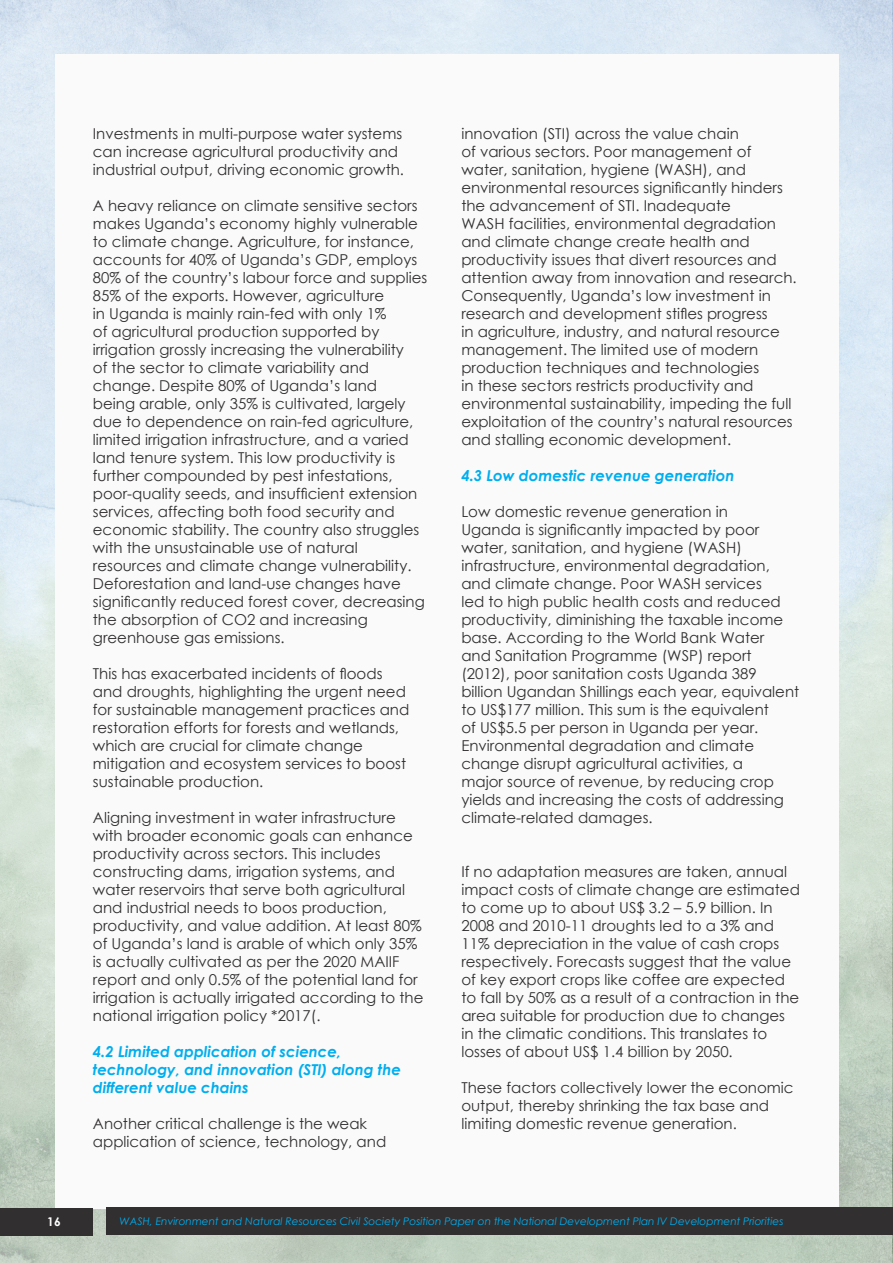
<style>
.page{position:relative;width:893px;height:1263px;background:#fff}
.page>*{position:absolute;margin:0;border:0;box-sizing:border-box;transform-origin:0 0}
.t1{font:15px/18px "Century Gothic";color:#312f30}
.t2{font:italic 700 15px/18px "Century Gothic";color:#00aeef}
.t3{font:700 12px "Century Gothic";color:#fff}
.t4{font:italic 10.5px "Century Gothic";color:#00aeef}
</style>
<div class="page">
<img style="left:0;top:0;width:893px;height:1263px">
<div style="left:55px;top:55px;width:783px;height:1154px;background:#fafafa"></div>
<div style="left:106px;top:1207px;width:787px;height:28px;background:#312f30"></div>
<div style="left:0;top:1208px;width:92px;height:27px;background:#312f30"></div>
<p class="t1" style="left:93px;top:124px;width:313px">Investments in multi-purpose water systems can increase agricultural productivity and industrial output, driving economic growth.</p>
<p class="t1" style="left:93px;top:196px;width:336px">A heavy reliance on climate sensitive sectors makes Uganda’s economy highly vulnerable to climate change. Agriculture, for instance, accounts for 40% of Uganda’s GDP, employs 80% of the country’s labour force and supplies 85% of the exports. However, agriculture<br>in Uganda is mainly rain-fed with only 1%<br>of agricultural production supported by irrigation grossly increasing the vulnerability<br>of the sector to climate variability and change. Despite 80% of Uganda’s land<br>being arable, only 35% is cultivated, largely due to dependence on rain-fed agriculture, limited irrigation infrastructure, and a varied land tenure system. This low productivity is further compounded by pest infestations, poor-quality seeds, and insufficient extension services, affecting both food security and economic stability. The country also struggles with the unsustainable use of natural resources and climate change vulnerability.<br>Deforestation and land-use changes have significantly reduced forest cover, decreasing the absorption of CO2 and increasing greenhouse gas emissions.</p>
<p class="t1" style="left:93px;top:664px;width:318px">This has exacerbated incidents of floods and droughts, highlighting the urgent need for sustainable management practices and restoration efforts for forests and wetlands, which are crucial for climate change mitigation and ecosystem services to boost sustainable production.</p>
<p class="t1" style="left:93px;top:808px;width:332px">Aligning investment in water infrastructure with broader economic goals can enhance productivity across sectors. This includes constructing dams, irrigation systems, and water reservoirs that serve both agricultural and industrial needs to boos production, productivity, and value addition. At least 80% of Uganda’s land is arable of which only 35% is actually cultivated as per the 2020 MAIIF report and only 0.5% of the potential land for irrigation is actually irrigated according to the national irrigation policy *2017(.</p>
<p class="t2" style="left:93px;top:1042px;width:310px">4.2 Limited application of science, technology, and innovation (STI) along the different value chains</p>
<p class="t1" style="left:93px;top:1114px;width:295px">Another critical challenge is the weak application of science, technology, and</p>
<p class="t1" style="left:461px;top:124px;width:337px">innovation (STI) across the value chain<br>of various sectors. Poor management of water, sanitation, hygiene (WASH), and environmental resources significantly hinders the advancement of STI. Inadequate<br>WASH facilities, environmental degradation and climate change create health and productivity issues that divert resources and attention away from innovation and research.<br>Consequently, Uganda’s low investment in research and development stifles progress<br>in agriculture, industry, and natural resource management. The limited use of modern production techniques and technologies<br>in these sectors restricts productivity and environmental sustainability, impeding the full exploitation of the country’s natural resources and stalling economic development.</p>
<p class="t2" style="left:461px;top:466px;width:274px">4.3 Low domestic revenue generation</p>
<p class="t1" style="left:461px;top:502px;width:339px">Low domestic revenue generation in<br>Uganda is significantly impacted by poor water, sanitation, and hygiene (WASH) infrastructure, environmental degradation, and climate change. Poor WASH services<br>led to high public health costs and reduced productivity, diminishing the taxable income base. According to the World Bank Water<br>and Sanitation Programme (WSP) report (2012), poor sanitation costs Uganda 389 billion Ugandan Shillings each year, equivalent to US$177 million. This sum is the equivalent<br>of US$5.5 per person in Uganda per year.<br>Environmental degradation and climate change disrupt agricultural activities, a<br>major source of revenue, by reducing crop yields and increasing the costs of addressing climate-related damages.</p>
<p class="t1" style="left:461px;top:862px;width:340px">If no adaptation measures are taken, annual impact costs of climate change are estimated to come up to about US$ 3.2 – 5.9 billion. In 2008 and 2010-11 droughts led to a 3% and 11% depreciation in the value of cash crops respectively. Forecasts suggest that the value of key export crops like coffee are expected to fall by 50% as a result of a contraction in the area suitable for production due to changes in the climatic conditions. This translates to losses of about US$ 1.4 billion by 2050.</p>
<p class="t1" style="left:461px;top:1078px;width:334px">These factors collectively lower the economic output, thereby shrinking the tax base and limiting domestic revenue generation.</p>
<p class="t3" style="left:47px;top:1213px;width:15px">16</p>
<p class="t4" style="left:120px;top:1214px;width:665px">WASH, Environment and Natural Resources Civil Society Position Paper on the National Development Plan IV Development Priorities</p>
</div>
